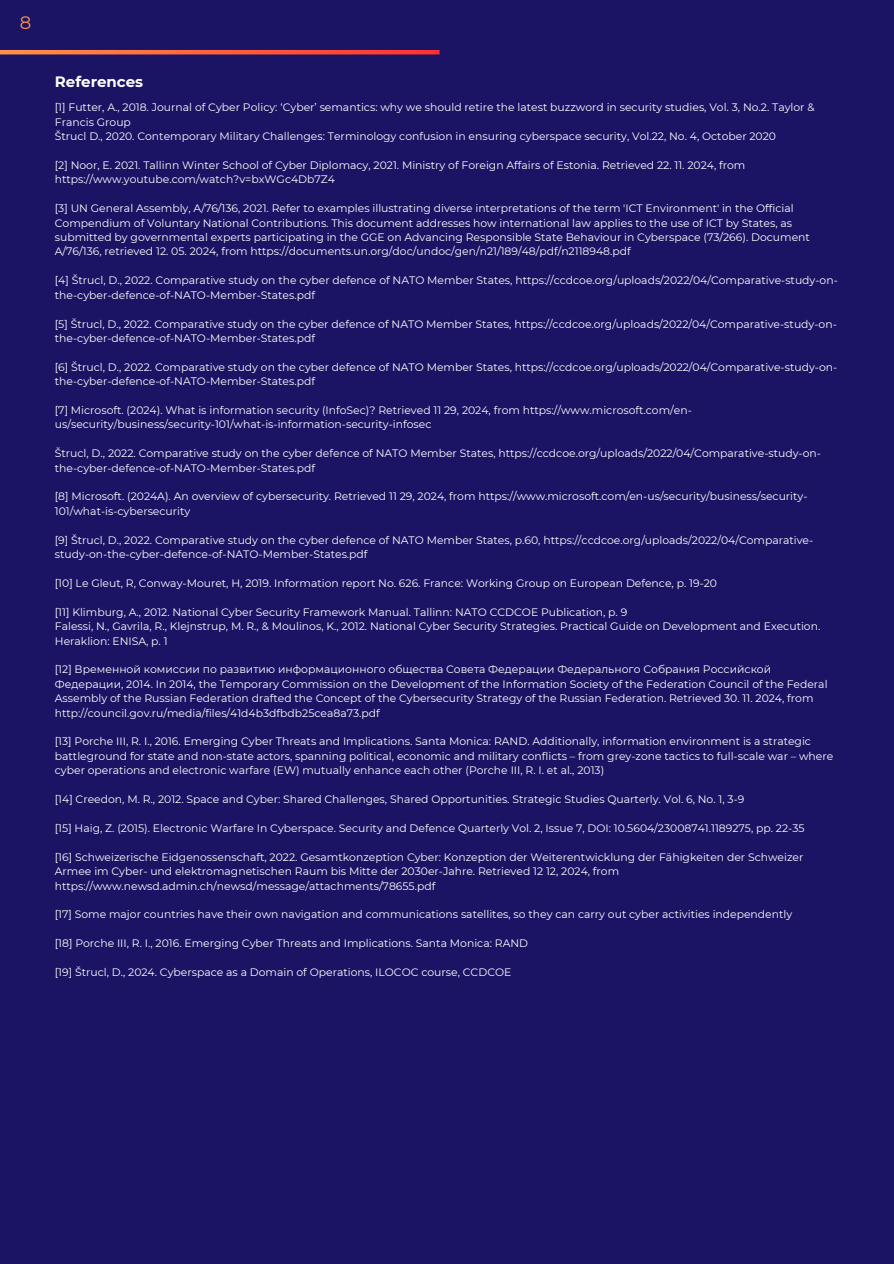
<style>
.page{position:relative;width:894px;height:1264px;background:#fff}
.page>*{position:absolute;margin:0;border:0;box-sizing:border-box;transform-origin:0 0}
.t1{font:18px "Montserrat";color:#ff914d}
.t2{font:700 15px "Montserrat";color:#fefefe}
.t3{font:10.8px/14.4px "Montserrat";color:#fefefe}
</style>
<div class="page">
<div style="left:0;top:0;width:893px;height:1263px;background:#1b1464"></div>
<svg style="left:0;top:50px;width:439px;height:4px;background:#ff603e"></svg>
<p class="t1" style="left:20px;top:11px;width:13px">8</p>
<p class="t2" style="left:55px;top:73px;width:90px">References</p>
<p class="t3" style="left:55px;top:100px;width:761px">[1] Futter, A., 2018. Journal of Cyber Policy: ‘Cyber’ semantics: why we should retire the latest buzzword in security studies, Vol. 3, No.2. Taylor &amp;<br>Francis Group</p>
<p class="t3" style="left:55px;top:129px;width:722px">Štrucl D., 2020. Contemporary Military Challenges: Terminology confusion in ensuring cyberspace security, Vol.22, No. 4, October 2020</p>
<p class="t3" style="left:55px;top:158px;width:691px">[2] Noor, E. 2021. Tallinn Winter School of Cyber Diplomacy, 2021. Ministry of Foreign Affairs of Estonia. Retrieved 22. 11. 2024, from https://www.youtube.com/watch?v=bxWGc4Db7Z4</p>
<p class="t3" style="left:55px;top:201px;width:756px">[3] UN General Assembly, A/76/136, 2021. Refer to examples illustrating diverse interpretations of the term 'ICT Environment' in the Official Compendium of Voluntary National Contributions. This document addresses how international law applies to the use of ICT by States, as submitted by governmental experts participating in the GGE on Advancing Responsible State Behaviour in Cyberspace (73/266). Document A/76/136, retrieved 12. 05. 2024, from https://documents.un.org/doc/undoc/gen/n21/189/48/pdf/n2118948.pdf</p>
<p class="t3" style="left:55px;top:273px;width:784px">[4] Štrucl, D., 2022. Comparative study on the cyber defence of NATO Member States, https://ccdcoe.org/uploads/2022/04/Comparative-study-on&shy;the-cyber-defence-of-NATO-Member-States.pdf</p>
<p class="t3" style="left:55px;top:316px;width:783px">[5] Štrucl, D., 2022. Comparative study on the cyber defence of NATO Member States, https://ccdcoe.org/uploads/2022/04/Comparative-study-on&shy;the-cyber-defence-of-NATO-Member-States.pdf</p>
<p class="t3" style="left:55px;top:360px;width:783px">[6] Štrucl, D., 2022. Comparative study on the cyber defence of NATO Member States, https://ccdcoe.org/uploads/2022/04/Comparative-study-on&shy;the-cyber-defence-of-NATO-Member-States.pdf</p>
<p class="t3" style="left:55px;top:403px;width:638px">[7] Microsoft. (2024). What is information security (InfoSec)? Retrieved 11 29, 2024, from https://www.microsoft.com/en&shy;us/security/business/security-101/what-is-information-security-infosec</p>
<p class="t3" style="left:55px;top:446px;width:767px">Štrucl, D., 2022. Comparative study on the cyber defence of NATO Member States, https://ccdcoe.org/uploads/2022/04/Comparative-study-on&shy;the-cyber-defence-of-NATO-Member-States.pdf</p>
<p class="t3" style="left:55px;top:489px;width:754px">[8] Microsoft. (2024A). An overview of cybersecurity. Retrieved 11 29, 2024, from https://www.microsoft.com/en-us/security/business/security-<br>101/what-is-cybersecurity</p>
<p class="t3" style="left:55px;top:532px;width:759px">[9] Štrucl, D., 2022. Comparative study on the cyber defence of NATO Member States, p.60, https://ccdcoe.org/uploads/2022/04/Comparative&shy;study-on-the-cyber-defence-of-NATO-Member-States.pdf</p>
<p class="t3" style="left:55px;top:576px;width:663px">[10] Le Gleut, R, Conway-Mouret, H, 2019. Information report No. 626. France: Working Group on European Defence, p. 19-20</p>
<p class="t3" style="left:55px;top:604px;width:573px">[11] Klimburg, A., 2012. National Cyber Security Framework Manual. Tallinn: NATO CCDCOE Publication, p. 9</p>
<p class="t3" style="left:55px;top:619px;width:766px">Falessi, N., Gavrila, R., Klejnstrup, M. R., &amp; Moulinos, K., 2012. National Cyber Security Strategies. Practical Guide on Development and Execution.<br>Heraklion: ENISA, p. 1</p>
<p class="t3" style="left:55px;top:662px;width:774px">[12] Временной комиссии по развитию информационного общества Совета Федерации Федерального Собрания Российской Федерации, 2014. In 2014, the Temporary Commission on the Development of the Information Society of the Federation Council of the Federal Assembly of the Russian Federation drafted the Concept of the Cybersecurity Strategy of the Russian Federation. Retrieved 30. 11. 2024, from http://council.gov.ru/media/files/41d4b3dfbdb25cea8a73.pdf</p>
<p class="t3" style="left:55px;top:734px;width:779px">[13] Porche III, R. I., 2016. Emerging Cyber Threats and Implications. Santa Monica: RAND. Additionally, information environment is a strategic battleground for state and non-state actors, spanning political, economic and military conflicts – from grey-zone tactics to full-scale war – where cyber operations and electronic warfare (EW) mutually enhance each other (Porche III, R. I. et al., 2013)</p>
<p class="t3" style="left:55px;top:792px;width:690px">[14] Creedon, M. R., 2012. Space and Cyber: Shared Challenges, Shared Opportunities. Strategic Studies Quarterly. Vol. 6, No. 1, 3-9</p>
<p class="t3" style="left:55px;top:820px;width:751px">[15] Haig, Z. (2015). Electronic Warfare In Cyberspace. Security and Defence Quarterly Vol. 2, Issue 7, DOI: 10.5604/23008741.1189275, pp. 22-35</p>
<p class="t3" style="left:55px;top:849px;width:749px">[16] Schweizerische Eidgenossenschaft, 2022. Gesamtkonzeption Cyber: Konzeption der Weiterentwicklung der Fähigkeiten der Schweizer<br>Armee im Cyber- und elektromagnetischen Raum bis Mitte der 2030er-Jahre. Retrieved 12 12, 2024, from https://www.newsd.admin.ch/newsd/message/attachments/78655.pdf</p>
<p class="t3" style="left:55px;top:907px;width:738px">[17] Some major countries have their own navigation and communications satellites, so they can carry out cyber activities independently</p>
<p class="t3" style="left:55px;top:936px;width:474px">[18] Porche III, R. I., 2016. Emerging Cyber Threats and Implications. Santa Monica: RAND</p>
<p class="t3" style="left:55px;top:965px;width:458px">[19] Štrucl, D., 2024. Cyberspace as a Domain of Operations, ILOCOC course, CCDCOE</p>
</div>
